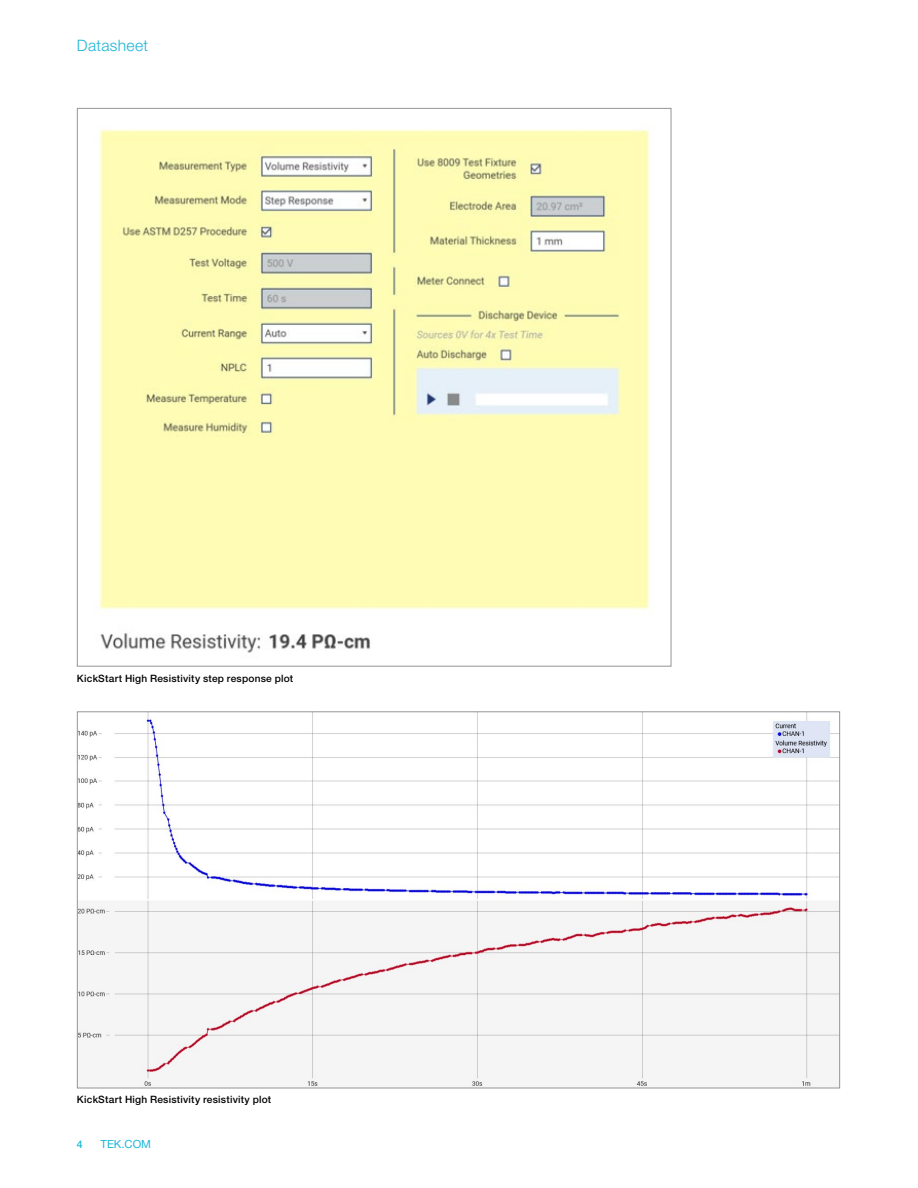
<style>
.page{position:relative;width:918px;height:1188px;background:#fff}
.page>*{position:absolute;margin:0;border:0;box-sizing:border-box;transform-origin:0 0}
.t1{font:300 15.75px "Helvetica Neue LT Std";letter-spacing:.02em;color:#1cb5d8}
.t2{font:11.25px "Helvetica Neue LT Std";color:#1cb5d8}
.t3{font:500 10.5px "Helvetica Neue LT Std";color:#1cb5d8}
.t4{font:500 10.2px "Helvetica Neue LT Std";letter-spacing:.02em;color:#000}
</style>
<div class="page">
<img style="left:99px;top:129px;width:551px;height:524px">
<img style="left:79px;top:713px;width:759px;height:373px">
<h1 class="t1" style="left:77px;top:36px;width:73px">Datasheet</h1>
<p class="t4" style="left:77px;top:672px;width:218px">KickStart High Resistivity step response plot</p>
<p class="t4" style="left:77px;top:1094px;width:196px">KickStart High Resistivity resistivity plot</p>
<p class="t3" style="left:77px;top:1138px;width:7px">4</p>
<p class="t2" style="left:101px;top:1138px;width:52px">TEK.COM</p>
</div>
